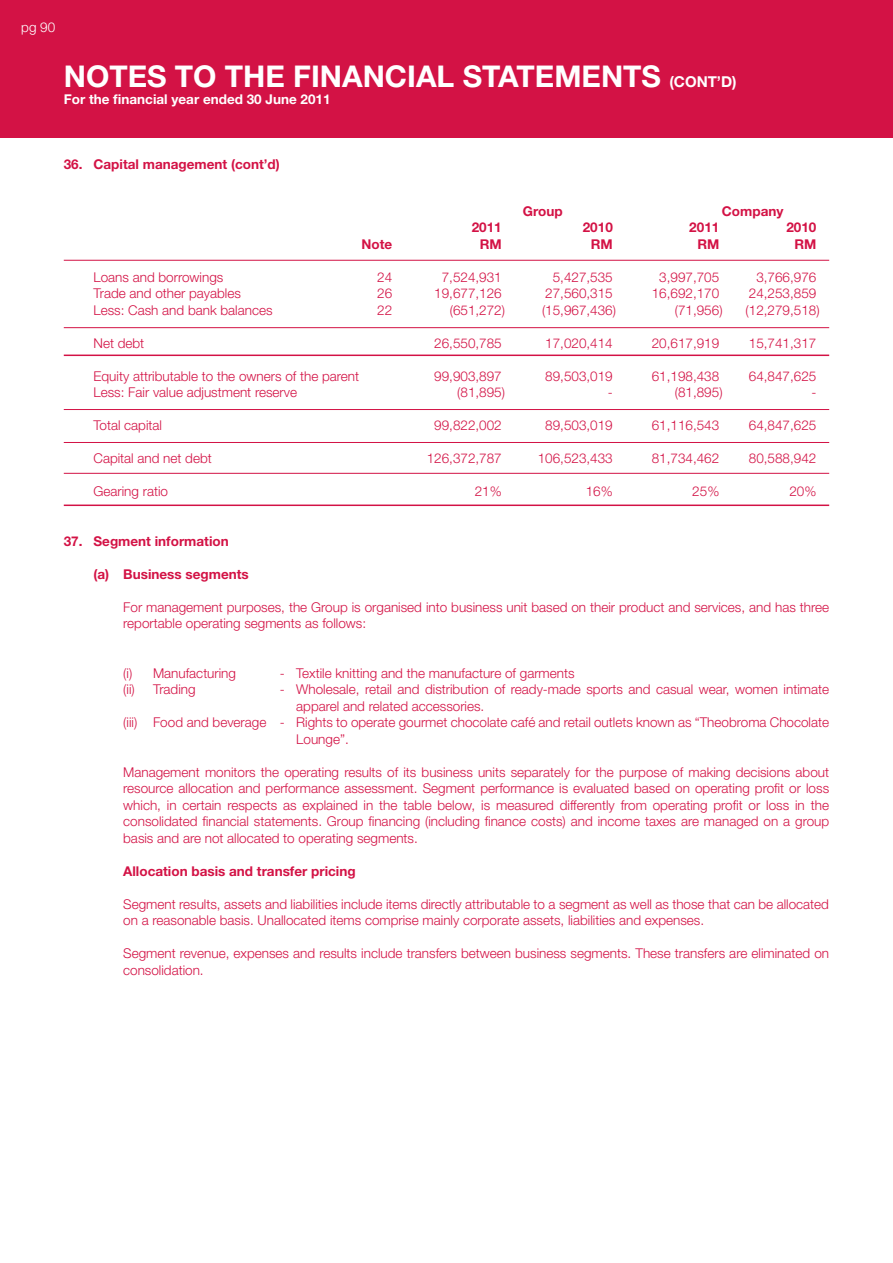
<style>
.page{position:relative;width:893px;height:1263px;background:#fff}
.page>*{position:absolute;margin:0;border:0;box-sizing:border-box;transform-origin:0 0}
.t1{font:700 30px "Helvetica Neue";color:#fff}
.t2{font:300 13.5px/16.5px "Helvetica Neue";color:#d31245}
.t3{font:700 13.5px "Helvetica Neue";color:#d31245}
.t4{font:700 13.5px "Helvetica Neue";color:#fff}
.t5{font:300 13.5px "Helvetica Neue";color:#fff}
.s1{font-size:15px}
</style>
<div class="page">
<div style="left:0;top:0;width:893px;height:137px;background:#d31245"></div>
<hr style="left:64px;top:260px;width:765px;height:1px;background:#d31245">
<hr style="left:64px;top:327px;width:765px;height:1px;background:#d31245">
<hr style="left:64px;top:409px;width:765px;height:1px;background:#d31245">
<hr style="left:64px;top:442px;width:765px;height:1px;background:#d31245">
<hr style="left:64px;top:473px;width:765px;height:1px;background:#d31245">
<hr style="left:64px;top:355px;width:765px;height:1px;background:#d31245">
<hr style="left:64px;top:504px;width:765px;height:2px;background:#d31245">
<p class="t5" style="left:21px;top:19px;width:36px">pg 90</p>
<h1 class="t1" style="left:64px;top:58px;width:674px">NOTES TO THE FINANCIAL STATEMENTS <span class="s1">(CONT’D)</span></h1>
<p class="t4" style="left:64px;top:91px;width:268px">For the financial year ended 30 June 2011</p>
<p class="t3" style="left:64px;top:156px;width:217px">36. Capital management (cont’d)</p>
<p class="t3" style="left:523px;top:203px;width:41px">Group</p>
<p class="t3" style="left:722px;top:203px;width:63px">Company</p>
<p class="t3" style="left:472px;top:219px;width:32px">2011</p>
<p class="t3" style="left:583px;top:219px;width:32px">2010</p>
<p class="t3" style="left:689px;top:219px;width:32px">2011</p>
<p class="t3" style="left:786px;top:219px;width:32px">2010</p>
<p class="t3" style="left:362px;top:236px;width:32px">Note</p>
<p class="t3" style="left:480px;top:236px;width:23px">RM</p>
<p class="t3" style="left:591px;top:236px;width:23px">RM</p>
<p class="t3" style="left:697px;top:236px;width:23px">RM</p>
<p class="t3" style="left:794px;top:236px;width:23px">RM</p>
<p class="t2" style="left:94px;top:268px;width:131px">Loans and borrowings</p>
<p class="t2" style="left:377px;top:268px;width:17px">24</p>
<p class="t2" style="left:442px;top:268px;width:62px">7,524,931</p>
<p class="t2" style="left:553px;top:268px;width:62px">5,427,535</p>
<p class="t2" style="left:659px;top:268px;width:62px">3,997,705</p>
<p class="t2" style="left:756px;top:268px;width:62px">3,766,976</p>
<p class="t2" style="left:94px;top:285px;width:149px">Trade and other payables</p>
<p class="t2" style="left:377px;top:285px;width:17px">26</p>
<p class="t2" style="left:434px;top:285px;width:69px">19,677,126</p>
<p class="t2" style="left:545px;top:285px;width:69px">27,560,315</p>
<p class="t2" style="left:652px;top:285px;width:69px">16,692,170</p>
<p class="t2" style="left:749px;top:285px;width:69px">24,253,859</p>
<p class="t2" style="left:94px;top:301px;width:181px">Less: Cash and bank balances</p>
<p class="t2" style="left:377px;top:301px;width:17px">22</p>
<p class="t2" style="left:450px;top:301px;width:57px">(651,272)</p>
<p class="t2" style="left:542px;top:301px;width:76px">(15,967,436)</p>
<p class="t2" style="left:675px;top:301px;width:49px">(71,956)</p>
<p class="t2" style="left:746px;top:301px;width:76px">(12,279,518)</p>
<p class="t2" style="left:94px;top:334px;width:52px">Net debt</p>
<p class="t2" style="left:434px;top:334px;width:69px">26,550,785</p>
<p class="t2" style="left:545px;top:334px;width:69px">17,020,414</p>
<p class="t2" style="left:652px;top:334px;width:69px">20,617,919</p>
<p class="t2" style="left:749px;top:334px;width:69px">15,741,317</p>
<p class="t2" style="left:94px;top:367px;width:267px">Equity attributable to the owners of the parent</p>
<p class="t2" style="left:434px;top:367px;width:69px">99,903,897</p>
<p class="t2" style="left:545px;top:367px;width:69px">89,503,019</p>
<p class="t2" style="left:652px;top:367px;width:69px">61,198,438</p>
<p class="t2" style="left:749px;top:367px;width:69px">64,847,625</p>
<p class="t2" style="left:94px;top:384px;width:205px">Less: Fair value adjustment reserve</p>
<p class="t2" style="left:457px;top:384px;width:49px">(81,895)</p>
<p class="t2" style="left:608px;top:384px;width:6px">-</p>
<p class="t2" style="left:675px;top:384px;width:49px">(81,895)</p>
<p class="t2" style="left:811px;top:384px;width:6px">-</p>
<p class="t2" style="left:94px;top:417px;width:70px">Total capital</p>
<p class="t2" style="left:434px;top:417px;width:69px">99,822,002</p>
<p class="t2" style="left:545px;top:417px;width:69px">89,503,019</p>
<p class="t2" style="left:652px;top:417px;width:69px">61,116,543</p>
<p class="t2" style="left:749px;top:417px;width:69px">64,847,625</p>
<p class="t2" style="left:94px;top:450px;width:120px">Capital and net debt</p>
<p class="t2" style="left:427px;top:450px;width:77px">126,372,787</p>
<p class="t2" style="left:538px;top:450px;width:77px">106,523,433</p>
<p class="t2" style="left:652px;top:450px;width:69px">81,734,462</p>
<p class="t2" style="left:749px;top:450px;width:69px">80,588,942</p>
<p class="t2" style="left:94px;top:483px;width:76px">Gearing ratio</p>
<p class="t2" style="left:475px;top:483px;width:29px">21%</p>
<p class="t2" style="left:586px;top:483px;width:29px">16%</p>
<p class="t2" style="left:692px;top:483px;width:29px">25%</p>
<p class="t2" style="left:789px;top:483px;width:29px">20%</p>
<p class="t3" style="left:64px;top:533px;width:166px">37. Segment information</p>
<p class="t3" style="left:94px;top:566px;width:157px">(a) Business segments</p>
<p class="t2" style="left:123px;top:598px;width:707px">For management purposes, the Group is organised into business unit based on their product and services, and has three reportable operating segments as follows:</p>
<p class="t2" style="left:123px;top:664px;width:114px">(i) Manufacturing</p>
<p class="t2" style="left:280px;top:664px;width:296px">- Textile knitting and the manufacture of garments</p>
<p class="t2" style="left:123px;top:681px;width:74px">(ii) Trading</p>
<p class="t2" style="left:280px;top:681px;width:551px">- Wholesale, retail and distribution of ready-made sports and casual wear, women intimate</p>
<p class="t2" style="left:296px;top:697px;width:190px">apparel and related accessories.</p>
<p class="t2" style="left:123px;top:714px;width:707px">(iii) Food and beverage - Rights to operate gourmet chocolate café and retail outlets known as “Theobroma Chocolate</p>
<p class="t2" style="left:296px;top:730px;width:54px">Lounge”.</p>
<p class="t2" style="left:123px;top:763px;width:707px;text-align:justify">Management monitors the operating results of its business units separately for the purpose of making decisions about resource allocation and performance assessment. Segment performance is evaluated based on operating profit or loss which, in certain respects as explained in the table below, is measured differently from operating profit or loss in the consolidated financial statements. Group financing (including finance costs) and income taxes are managed on a group basis and are not allocated to operating segments.</p>
<p class="t3" style="left:123px;top:863px;width:234px">Allocation basis and transfer pricing</p>
<p class="t2" style="left:123px;top:895px;width:707px">Segment results, assets and liabilities include items directly attributable to a segment as well as those that can be allocated on a reasonable basis. Unallocated items comprise mainly corporate assets, liabilities and expenses.</p>
<p class="t2" style="left:123px;top:945px;width:707px">Segment revenue, expenses and results include transfers between business segments. These transfers are eliminated on consolidation.</p>
</div>
